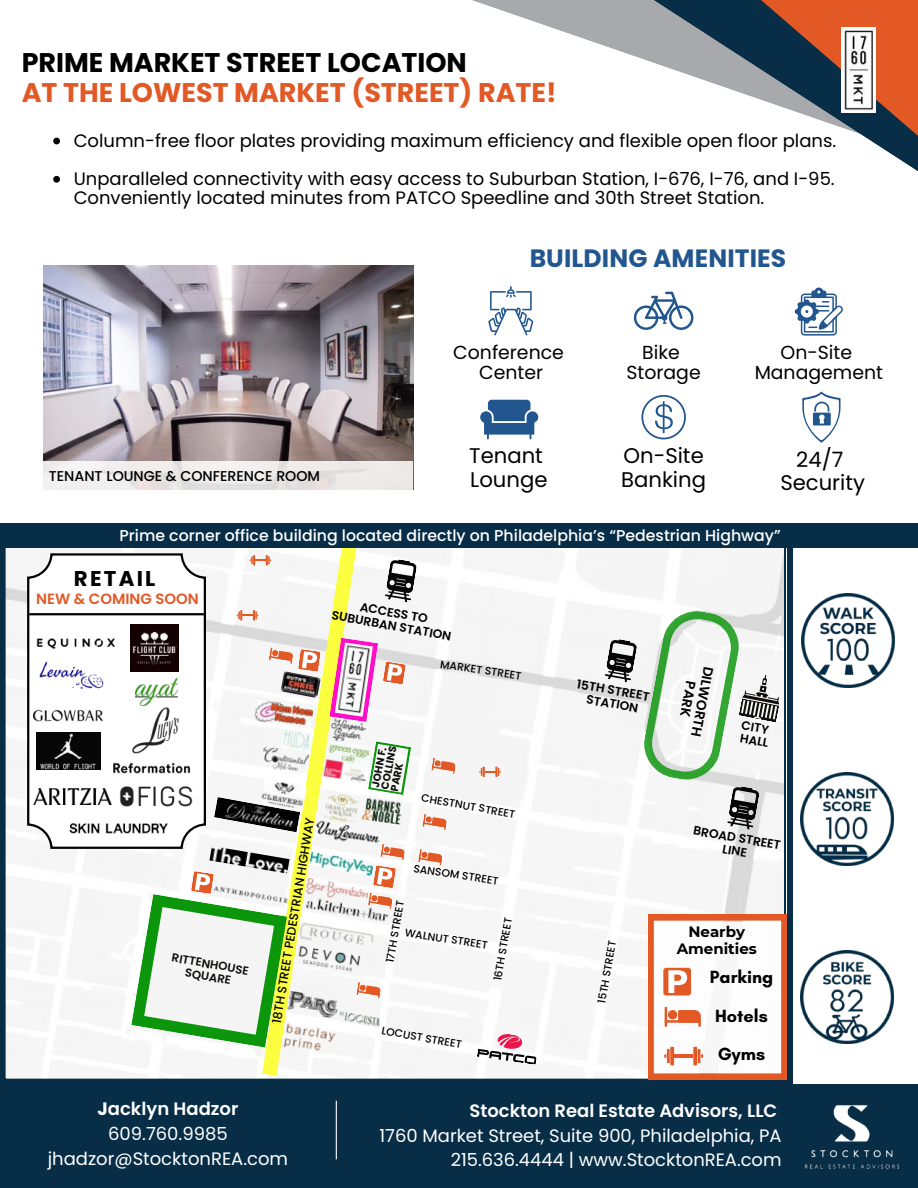
<style>
.page{position:relative;width:918px;height:1188px;background:#fff}
.page>*{position:absolute;margin:0;border:0;box-sizing:border-box;transform-origin:0 0}
.t1{font:700 27px "Poppins";color:#e25926}
.t2{font:700 27px "Poppins";color:#000}
.t3{font:700 25.05px "Poppins";letter-spacing:.005em;color:#21568f}
.t4{font:700 21.3px "Poppins";letter-spacing:.105em;color:#000}
.t5{font:21.15px/23.1px "Poppins";color:#000}
.t6{font:18.9px/20.7px "Poppins";color:#000;text-align:center}
.t7{font:18px/38.2px "Poppins";color:#000}
.t8{font:18px/24.8px "Poppins";color:#fff;text-align:right}
.t9{font:600 18px "Poppins";color:#fff}
.t10{font:700 18px/38.5px "Glacial Indifference";color:#000}
.t11{font:500 15.75px "Poppins";color:#fff}
.t12{font:700 15px/16.4px "Montserrat";color:#000;text-align:center}
.t13{font:600 14.85px "Poppins";color:#e25926}
.t14{font:500 14.25px "Poppins";color:#000}
.t15{font:600 13.65px/14.5px "Poppins";color:#000;text-align:center}
.t16{font:600 12.3px/13.4px "Poppins";color:#000;text-align:center}
.t17{font:500 12.3px "Poppins";color:#000}
.t18{font:600 12.15px/13.2px "Poppins";color:#000}
.t19{font:600 11.7px/12.6px "Poppins";color:#100f0d;text-align:center}
.t20{font:500 10.8px "Poppins";color:#000}
.t21{font:700 10.5px/9.6px "Poppins";color:#100f0d}
.s1{font-weight:700}
.s2{font-weight:600}
</style>
<div class="page">
<svg style="left:0;top:548px;width:787px;height:536px"></svg>
<svg style="left:262px;top:548px;width:96px;height:528px;fill:#f6f6f6"></svg>
<svg style="left:477px;top:1031px;width:60px;height:34px"></svg>
<img style="left:281px;top:672px;width:40px;height:26px">
<img style="left:261px;top:746px;width:49px;height:28px">
<svg style="left:214px;top:797px;width:86px;height:35px"></svg>
<img style="left:225px;top:802px;width:71px;height:26px">
<img style="left:209px;top:846px;width:81px;height:28px">
<img style="left:260px;top:779px;width:47px;height:32px">
<img style="left:308px;top:692px;width:81px;height:80px">
<img style="left:326px;top:740px;width:46px;height:24px">
<img style="left:305px;top:878px;width:63px;height:15px">
<img style="left:323px;top:792px;width:37px;height:28px">
<img style="left:315px;top:820px;width:67px;height:27px">
<img style="left:43px;top:266px;width:370px;height:195px">
<svg style="left:43px;top:461px;width:370px;height:29px;fill:#eeebea"></svg>
<img style="left:800px;top:772px;width:94px;height:94px">
<img style="left:802px;top:594px;width:93px;height:93px">
<svg style="left:384px;top:558px;width:34px;height:45px"></svg>
<svg style="left:604px;top:610px;width:177px;height:221px"></svg>
<img style="left:800px;top:950px;width:94px;height:94px">
<img style="left:287px;top:991px;width:52px;height:28px">
<img style="left:338px;top:1011px;width:43px;height:16px">
<img style="left:296px;top:944px;width:67px;height:32px">
<img style="left:279px;top:1021px;width:65px;height:40px">
<img style="left:296px;top:893px;width:102px;height:37px">
<div style="left:0;top:523px;width:918px;height:25px;background:#072d47"></div>
<div style="left:787px;top:546px;width:6px;height:542px;background:#072d47"></div>
<svg style="left:237px;top:610px;width:21px;height:10px"></svg>
<img style="left:299px;top:922px;width:77px;height:29px">
<svg style="left:131px;top:871px;width:156px;height:177px"></svg>
<img style="left:212px;top:885px;width:78px;height:20px">
<img style="left:322px;top:758px;width:23px;height:23px">
<img style="left:362px;top:797px;width:42px;height:28px">
<img style="left:342px;top:764px;width:26px;height:21px">
<img style="left:309px;top:852px;width:59px;height:24px">
<svg style="left:368px;top:741px;width:43px;height:54px"></svg>
<svg style="left:250px;top:555px;width:21px;height:10px"></svg>
<svg style="left:431px;top:757px;width:25px;height:17px"></svg>
<svg style="left:329px;top:638px;width:77px;height:84px"></svg>
<svg style="left:269px;top:647px;width:52px;height:25px"></svg>
<svg style="left:418px;top:849px;width:25px;height:16px"></svg>
<svg style="left:479px;top:767px;width:22px;height:10px"></svg>
<svg style="left:356px;top:982px;width:25px;height:16px"></svg>
<svg style="left:27px;top:553px;width:179px;height:296px"></svg>
<img style="left:131px;top:707px;width:47px;height:46px">
<img style="left:59px;top:815px;width:118px;height:25px">
<img style="left:28px;top:655px;width:82px;height:43px">
<img style="left:34px;top:697px;width:69px;height:36px">
<img style="left:131px;top:624px;width:47px;height:47px">
<img style="left:120px;top:781px;width:73px;height:30px">
<img style="left:37px;top:628px;width:79px;height:27px">
<img style="left:135px;top:678px;width:43px;height:27px">
<img style="left:34px;top:789px;width:78px;height:15px">
<img style="left:36px;top:732px;width:64px;height:37px">
<img style="left:112px;top:758px;width:80px;height:24px">
<hr style="left:29px;top:613px;width:175px;height:2px;background:#000">
<img style="left:281px;top:728px;width:32px;height:25px">
<img style="left:254px;top:699px;width:60px;height:29px">
<svg style="left:53px;top:138px;width:7px;height:6px"></svg>
<svg style="left:53px;top:176px;width:7px;height:7px"></svg>
<svg style="left:488px;top:286px;width:45px;height:50px"></svg>
<svg style="left:634px;top:292px;width:59px;height:38px"></svg>
<svg style="left:795px;top:288px;width:48px;height:48px"></svg>
<svg style="left:641px;top:395px;width:45px;height:44px"></svg>
<svg style="left:802px;top:392px;width:39px;height:50px"></svg>
<svg style="left:480px;top:400px;width:58px;height:39px"></svg>
<svg style="left:422px;top:814px;width:25px;height:16px"></svg>
<svg style="left:368px;top:844px;width:37px;height:65px"></svg>
<svg style="left:472px;top:0;width:75px;height:26px"></svg>
<svg style="left:547px;top:0;width:371px;height:171px"></svg>
<svg style="left:758px;top:0;width:160px;height:162px"></svg>
<svg style="left:648px;top:915px;width:139px;height:164px"></svg>
<img style="left:842px;top:28px;width:34px;height:84px">
<div style="left:0;top:1084px;width:918px;height:104px;background:#072d47"></div>
<img style="left:805px;top:1105px;width:95px;height:64px">
<hr style="left:336px;top:1101px;width:1px;height:58px;background:#fff">
<h1 class="t2" style="left:22px;top:44px;width:447px">PRIME MARKET STREET LOCATION</h1>
<h1 class="t1" style="left:22px;top:73px;width:536px">AT THE LOWEST MARKET (STREET) RATE!</h1>
<p class="t7" style="left:74px;top:121px;width:764px">Column-free floor plates providing maximum efficiency and flexible open floor plans.<br>Unparalleled connectivity with easy access to Suburban Station, I-676, I-76, and I-95.</p>
<p class="t7" style="left:74px;top:179px;width:692px">Conveniently located minutes from PATCO Speedline and 30th Street Station.</p>
<h2 class="t3" style="left:530px;top:241px;width:258px">BUILDING AMENITIES</h2>
<p class="t14" style="left:49px;top:466px;width:273px">TENANT LOUNGE &amp; CONFERENCE ROOM</p>
<p class="t6" style="left:453px;top:342px;width:112px">Conference<br>Center</p>
<p class="t6" style="left:627px;top:342px;width:76px">Bike<br>Storage</p>
<p class="t6" style="left:755px;top:342px;width:130px">On-Site<br>Management</p>
<p class="t5" style="left:469px;top:445px;width:80px">Tenant<br>Lounge</p>
<p class="t5" style="left:621px;top:445px;width:86px">On-Site<br>Banking</p>
<p class="t5" style="left:780px;top:448px;width:86px;text-align:center">24/7<br>Security</p>
<p class="t11" style="left:120px;top:524px;width:663px">Prime corner office building located directly on Philadelphia’s “Pedestrian Highway”</p>
<p class="t4" style="left:74px;top:564px;width:83px">RETAIL</p>
<p class="t13" style="left:36px;top:588px;width:164px">NEW &amp; COMING SOON</p>
<p class="t19" style="left:173px;top:951px;width:79px;rotate:10deg">RITTENHOUSE<br>SQUARE</p>
<p class="t17" style="left:268px;top:1022px;width:210px;rotate:-81deg">18TH STREET PEDESTRIAN HIGHWAY</p>
<p class="t8" style="left:48px;top:1096px;width:242px;text-align:center"><span class="s1">J</span><span class="s2">acklyn Hadzor<br></span>609.760.9985 jhadzor@StocktonREA.com</p>
<p class="t16" style="left:361px;top:600px;width:70px;rotate:10deg">ACCESS TO</p>
<p class="t16" style="left:333px;top:608px;width:123px;rotate:10deg">SUBURBAN STATION</p>
<p class="t21" style="left:371px;top:786px;width:45px;rotate:-79deg">JOHN F.<br>COLLINS<br>PARK</p>
<p class="t20" style="left:441px;top:657px;width:83px;rotate:8deg">MARKET STREET</p>
<p class="t15" style="left:716px;top:668px;width:73px;rotate:101deg">DI WL ORTH<br>PARK</p>
<p class="t16" style="left:578px;top:677px;width:75px;rotate:10deg">15TH STREET<br>STATION</p>
<p class="t20" style="left:423px;top:790px;width:96px;rotate:10deg">CHESTNUT STREET</p>
<p class="t18" style="left:743px;top:719px;width:31px;rotate:10deg">CITY<br>HALL</p>
<p class="t20" style="left:415px;top:860px;width:88px;rotate:9deg">SANSOM STREET</p>
<p class="t20" style="left:382px;top:961px;width:64px;rotate:-80deg">17TH STREET</p>
<p class="t20" style="left:490px;top:979px;width:65px;rotate:-80deg">16TH STREET</p>
<p class="t20" style="left:406px;top:925px;width:85px;rotate:9deg">WALNUT STREET</p>
<p class="t20" style="left:383px;top:1023px;width:83px;rotate:10deg">LOCUST STREET</p>
<p class="t20" style="left:594px;top:1002px;width:65px;rotate:-80deg">15TH STREET</p>
<p class="t16" style="left:695px;top:823px;width:90px;rotate:10deg">BROAD STREET<br>LINE</p>
<p class="t12" style="left:677px;top:924px;width:82px">Nearby<br>Amenities</p>
<p class="t10" style="left:710px;top:958px;width:65px">Parking<br>Hotels<br>Gyms</p>
<p class="t9" style="left:470px;top:1098px;width:309px">Stockton Real Estate Advisors, LLC</p>
<p class="t8" style="left:380px;top:1123px;width:404px">1760 Market Street, Suite 900, Philadelphia, PA<br>215.636.4444 | www.StocktonREA.com</p>
</div>
